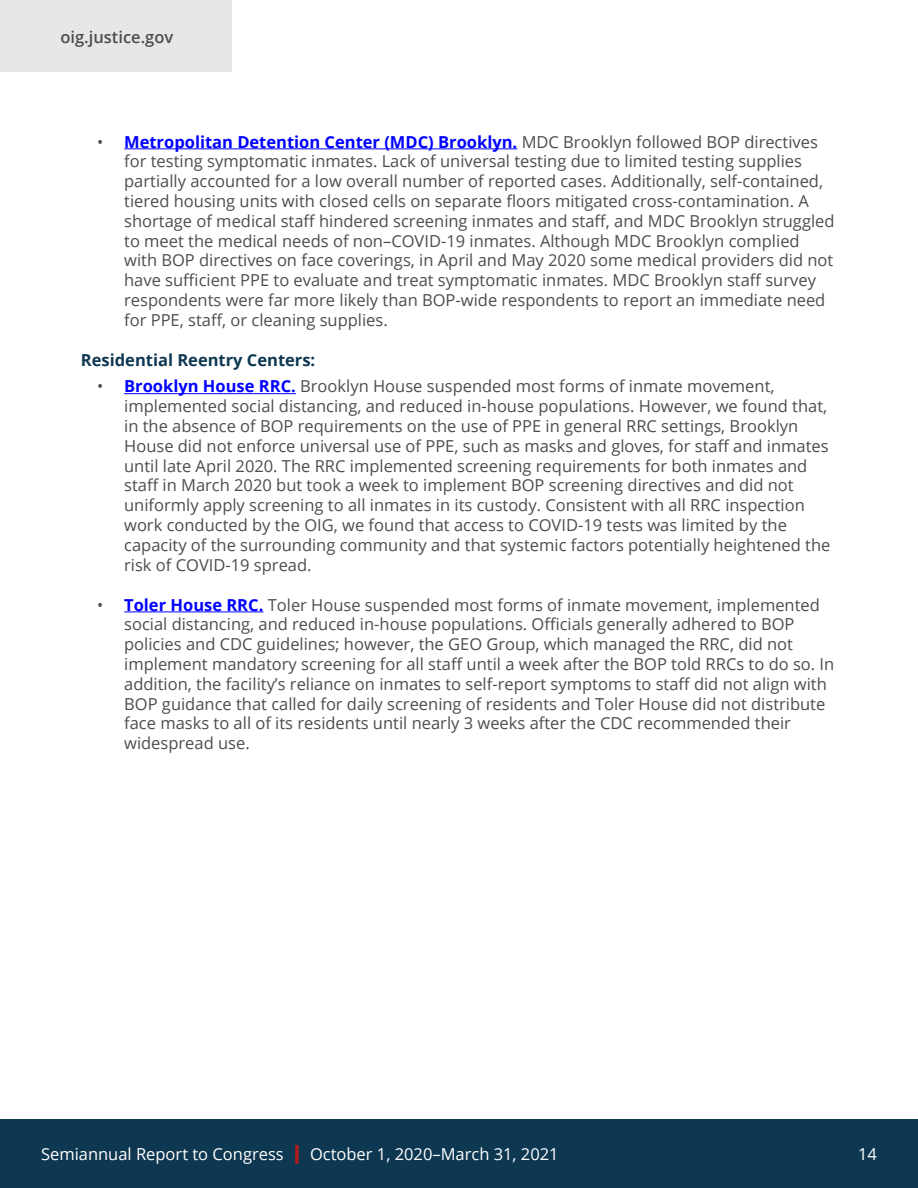
<style>
.page{position:relative;width:918px;height:1188px;background:#fff}
.page>*{position:absolute;margin:0;border:0;box-sizing:border-box;transform-origin:0 0}
.t1{font:16.5px/19.8px "Open Sans";color:#4d4d4f}
.t2{font:16.5px "Open Sans";color:#fff}
.t3{font:700 16.5px "Open Sans";color:#0e3851}
.t4{font:600 16.5px "Open Sans";color:#4d4d4f}
.s1{font-weight:700;color:#00f}
.s2{color:#af1c1c}
</style>
<div class="page">
<div style="left:0;top:1119px;width:918px;height:69px;background:#0e3851"></div>
<div style="left:0;top:0;width:232px;height:72px;background:#e6e7e8"></div>
<hr style="left:124px;top:148px;width:393px;height:1px;background:#00f">
<hr style="left:124px;top:393px;width:172px;height:1px;background:#00f">
<hr style="left:124px;top:612px;width:139px;height:1px;background:#00f">
<p class="t4" style="left:60px;top:26px;width:114px">oig.justice.gov</p>
<p class="t1" style="left:124px;top:131px;width:712px;text-indent:-27px">• <span class="s1">Metropolitan Detention Center (MDC) Brooklyn.</span> MDC Brooklyn followed BOP directives for testing symptomatic inmates. Lack of universal testing due to limited testing supplies partially accounted for a low overall number of reported cases. Additionally, self-contained, tiered housing units with closed cells on separate floors mitigated cross-contamination. A shortage of medical staff hindered screening inmates and staff, and MDC Brooklyn struggled to meet the medical needs of non–COVID-19 inmates. Although MDC Brooklyn complied with BOP directives on face coverings, in April and May 2020 some medical providers did not have sufficient PPE to evaluate and treat symptomatic inmates. MDC Brooklyn staff survey respondents were far more likely than BOP-wide respondents to report an immediate need for PPE, staff, or cleaning supplies.</p>
<h3 class="t3" style="left:81px;top:348px;width:236px">Residential Reentry Centers:</h3>
<p class="t1" style="left:124px;top:376px;width:708px;text-indent:-27px">• <span class="s1">Brooklyn House RRC.</span> Brooklyn House suspended most forms of inmate movement, implemented social distancing, and reduced in-house populations. However, we found that, in the absence of BOP requirements on the use of PPE in general RRC settings, Brooklyn House did not enforce universal use of PPE, such as masks and gloves, for staff and inmates until late April 2020. The RRC implemented screening requirements for both inmates and staff in March 2020 but took a week to implement BOP screening directives and did not uniformly apply screening to all inmates in its custody. Consistent with all RRC inspection work conducted by the OIG, we found that access to COVID-19 tests was limited by the capacity of the surrounding community and that systemic factors potentially heightened the risk of COVID-19 spread.</p>
<p class="t1" style="left:124px;top:594px;width:712px;text-indent:-27px">• <span class="s1">Toler House RRC.</span> Toler House suspended most forms of inmate movement, implemented social distancing, and reduced in-house populations. Officials generally adhered to BOP policies and CDC guidelines; however, the GEO Group, which managed the RRC, did not implement mandatory screening for all staff until a week after the BOP told RRCs to do so. In addition, the facility’s reliance on inmates to self-report symptoms to staff did not align with BOP guidance that called for daily screening of residents and Toler House did not distribute face masks to all of its residents until nearly 3 weeks after the CDC recommended their widespread use.</p>
<p class="t2" style="left:41px;top:1143px;width:519px">Semiannual Report to Congress <span class="s2">|</span> October 1, 2020–March 31, 2021</p>
<p class="t2" style="left:858px;top:1143px;width:20px">14</p>
</div>
